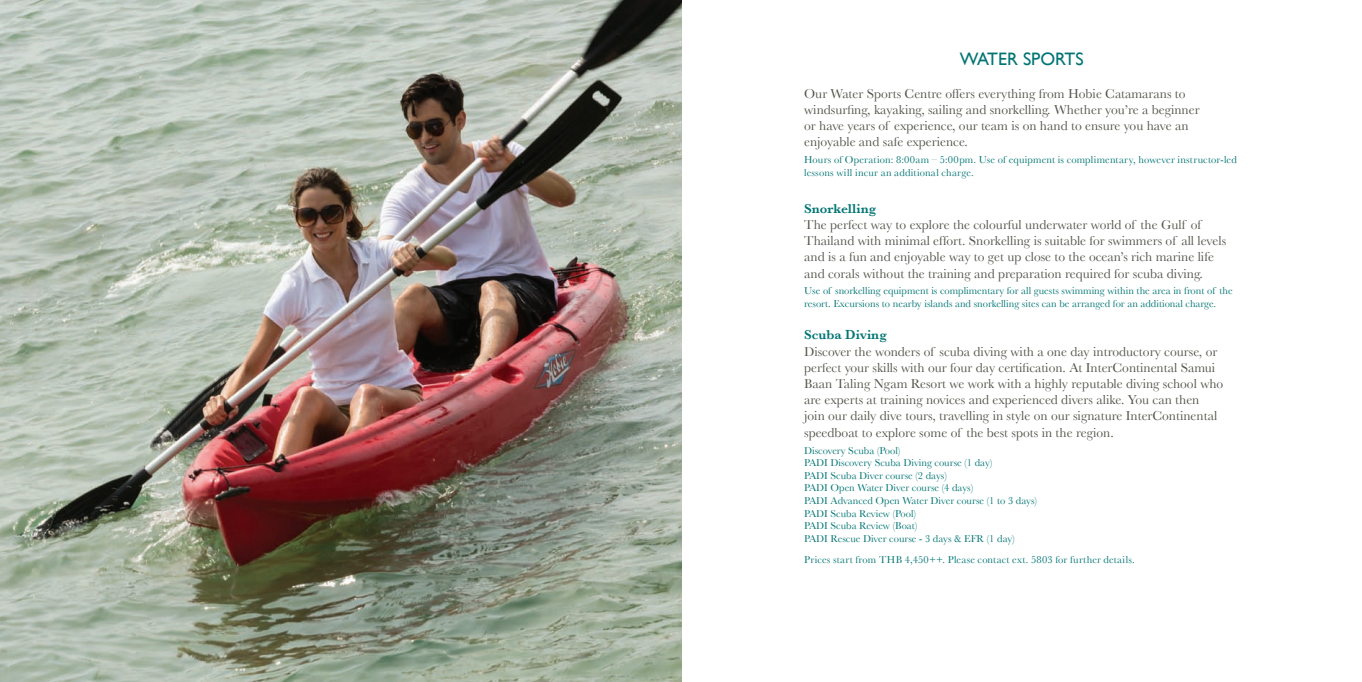
<style>
.page{position:relative;width:1362px;height:682px;background:#fff}
.page>*{position:absolute;margin:0;border:0;box-sizing:border-box;transform-origin:0 0}
.t1{font:18px "Gill Sans";color:#007574}
.t2{font:13.5px/16.2px "Baskerville";color:#535249}
.t3{font:600 13.5px "Baskerville";color:#007574}
.t4{font:10.5px/12.6px "Baskerville";color:#007574}
.t5{font:10.5px/12.6px "Baskerville";letter-spacing:.02em;color:#007574}
.t6{font:10.5px "Baskerville";letter-spacing:.025em;color:#007574}
</style>
<div class="page">
<img style="left:0;top:0;width:681px;height:682px">
<h1 class="t1" style="left:959px;top:48px;width:75px">WATER SPORT</h1>
<h1 class="t1" style="left:1075px;top:48px;width:10px">s</h1>
<p class="t2" style="left:804px;top:85px;width:397px">Our Water Sports Centre offers everything from Hobie Catamarans to windsurfing, kayaking, sailing and snorkelling. Whether you’re a beginner or have years of experience, our team is on hand to ensure you have an enjoyable and safe experience.</p>
<p class="t5" style="left:804px;top:153px;width:434px">Hours of Operation: 8:00am – 5:00pm. Use of equipment is complimentary, however instructor-led lessons will incur an additional charge.</p>
<p class="t3" style="left:804px;top:200px;width:73px">Snorkelling</p>
<p class="t2" style="left:804px;top:216px;width:423px">The perfect way to explore the colourful underwater world of the Gulf of Thailand with minimal effort. Snorkelling is suitable for swimmers of all levels and is a fun and enjoyable way to get up close to the ocean’s rich marine life and corals without the training and preparation required for scuba diving.</p>
<p class="t4" style="left:804px;top:284px;width:430px">Use of snorkelling equipment is complimentary for all guests swimming within the area in front of the resort. Excursions to nearby islands and snorkelling sites can be arranged for an additional charge.</p>
<p class="t3" style="left:804px;top:327px;width:84px">Scuba Diving</p>
<p class="t2" style="left:804px;top:343px;width:420px">Discover the wonders of scuba diving with a one day introductory course, or perfect your skills with our four day certification. At InterContinental Samui Baan Taling Ngam Resort we work with a highly reputable diving school who are experts at training novices and experienced divers alike. You can then join our daily dive tours, travelling in style on our signature InterContinental speedboat to explore some of the best spots in the region.</p>
<p class="t4" style="left:804px;top:443px;width:234px">Discovery Scuba (Pool)<br>PADI Discovery Scuba Diving course (1 day)<br>PADI Scuba Diver course (2 days)<br>PADI Open Water Diver course (4 days)<br>PADI Advanced Open Water Diver course (1 to 3 days)<br>PADI Scuba Review (Pool)<br>PADI Scuba Review (Boat)<br>PADI Rescue Diver course - 3 days &amp; EFR (1 day)</p>
<p class="t6" style="left:804px;top:553px;width:332px">Prices start from THB 4,450++. Please contact ext. 5803 for further details.</p>
</div>
